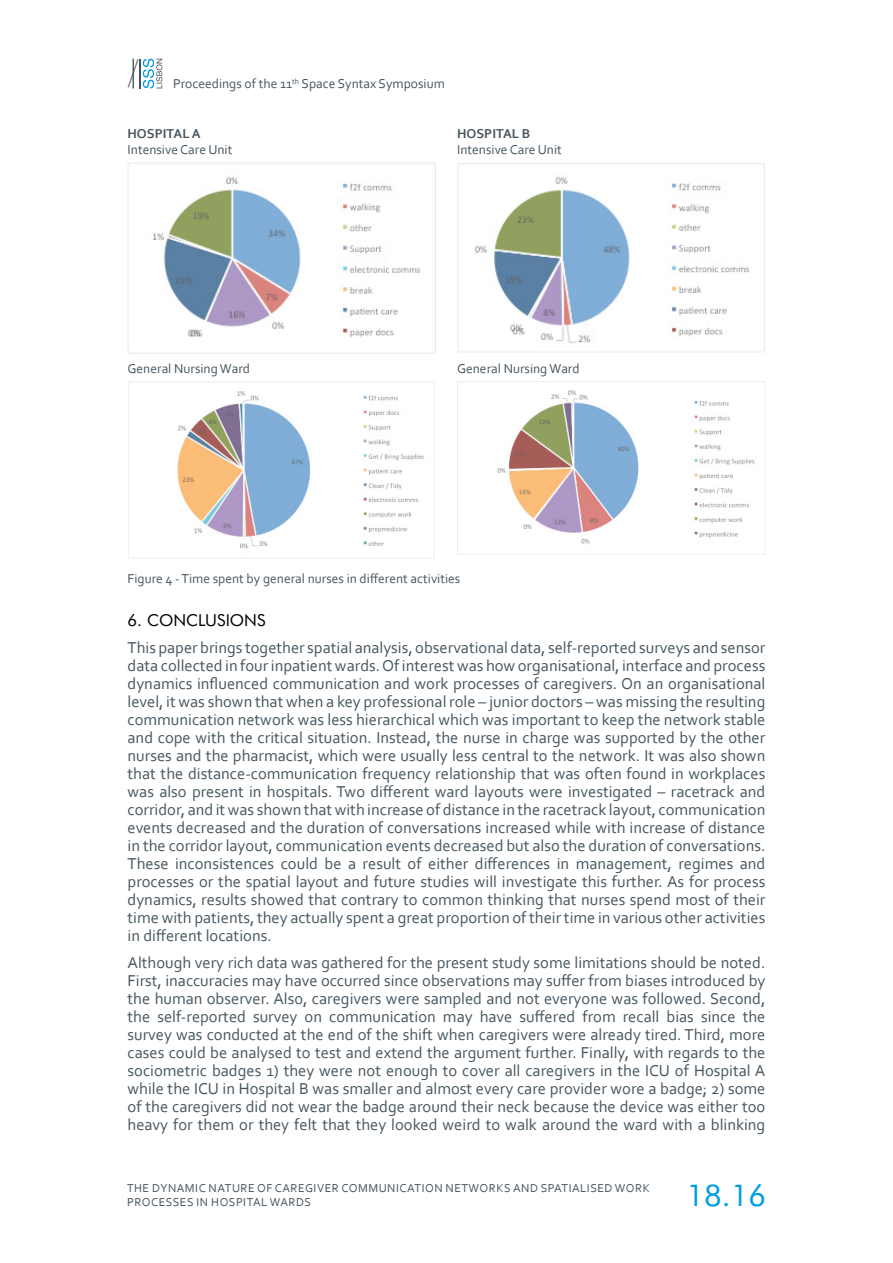
<style>
.page{position:relative;width:893px;height:1263px;background:#fff}
.page>*{position:absolute;margin:0;border:0;box-sizing:border-box;transform-origin:0 0}
.t1{font:30px "Futura BT";color:#009de0}
.t2{font:16.5px/18px "Corbel";color:#46555f;text-align:justify}
.t3{font:16.5px "Futura BT";color:#000}
.t4{font:13.5px "Corbel";color:#46555f}
.t5{font:700 13.5px "Corbel";color:#46555f}
.t6{font:12px/14.4px "Corbel";letter-spacing:.04em;color:#46555f}
</style>
<div class="page">
<svg style="left:128px;top:59px;width:34px;height:29px"></svg>
<img style="left:128px;top:163px;width:308px;height:190px">
<img style="left:457px;top:163px;width:307px;height:190px">
<img style="left:129px;top:382px;width:306px;height:176px">
<img style="left:457px;top:381px;width:308px;height:173px">
<p class="t4" style="left:173px;top:76px;width:273px">Proceedings of the 11<sup>th</sup> Space Syntax Symposium</p>
<p class="t5" style="left:128px;top:125px;width:75px">HOSPITAL A</p>
<p class="t4" style="left:128px;top:141px;width:106px">Intensive Care Unit</p>
<p class="t5" style="left:457px;top:125px;width:75px">HOSPITAL B</p>
<p class="t4" style="left:457px;top:141px;width:106px">Intensive Care Unit</p>
<p class="t4" style="left:128px;top:360px;width:124px">General Nursing Ward</p>
<p class="t4" style="left:457px;top:360px;width:124px">General Nursing Ward</p>
<p class="t4" style="left:128px;top:571px;width:334px">Figure 4 - Time spent by general nurses in different activities</p>
<p class="t3" style="left:128px;top:610px;width:140px">6. CONCLUSIONS</p>
<p class="t2" style="left:128px;top:638px;width:639px">This paper brings together spatial analysis, observational data, self-reported surveys and sensor data collected in four inpatient wards. Of interest was how organisational, interface and process dynamics influenced communication and work processes of caregivers. On an organisational level, it was shown that when a key professional role – junior doctors – was missing the resulting communication network was less hierarchical which was important to keep the network stable and cope with the critical situation. Instead, the nurse in charge was supported by the other nurses and the pharmacist, which were usually less central to the network. It was also shown that the distance-communication frequency relationship that was often found in workplaces was also present in hospitals. Two different ward layouts were investigated – racetrack and corridor, and it was shown that with increase of distance in the racetrack layout, communication events decreased and the duration of conversations increased while with increase of distance in the corridor layout, communication events decreased but also the duration of conversations.<br>These inconsistences could be a result of either differences in management, regimes and processes or the spatial layout and future studies will investigate this further. As for process dynamics, results showed that contrary to common thinking that nurses spend most of their time with patients, they actually spent a great proportion of their time in various other activities in different locations.</p>
<p class="t2" style="left:128px;top:953px;width:639px">Although very rich data was gathered for the present study some limitations should be noted.<br>First, inaccuracies may have occurred since observations may suffer from biases introduced by the human observer. Also, caregivers were sampled and not everyone was followed. Second, the self-reported survey on communication may have suffered from recall bias since the survey was conducted at the end of the shift when caregivers were already tired. Third, more cases could be analysed to test and extend the argument further. Finally, with regards to the sociometric badges 1) they were not enough to cover all caregivers in the ICU of Hospital A while the ICU in Hospital B was smaller and almost every care provider wore a badge; 2) some of the caregivers did not wear the badge around their neck because the device was either too heavy for them or they felt that they looked weird to walk around the ward with a blinking</p>
<p class="t6" style="left:127px;top:1180px;width:524px">THE DYNAMIC NATURE OF CAREGIVER COMMUNICATION NETWORKS AND SPATIALISED WORK<br>PROCESSES IN HOSPITAL WARDS</p>
<h1 class="t1" style="left:686px;top:1177px;width:81px">18.16</h1>
</div>
